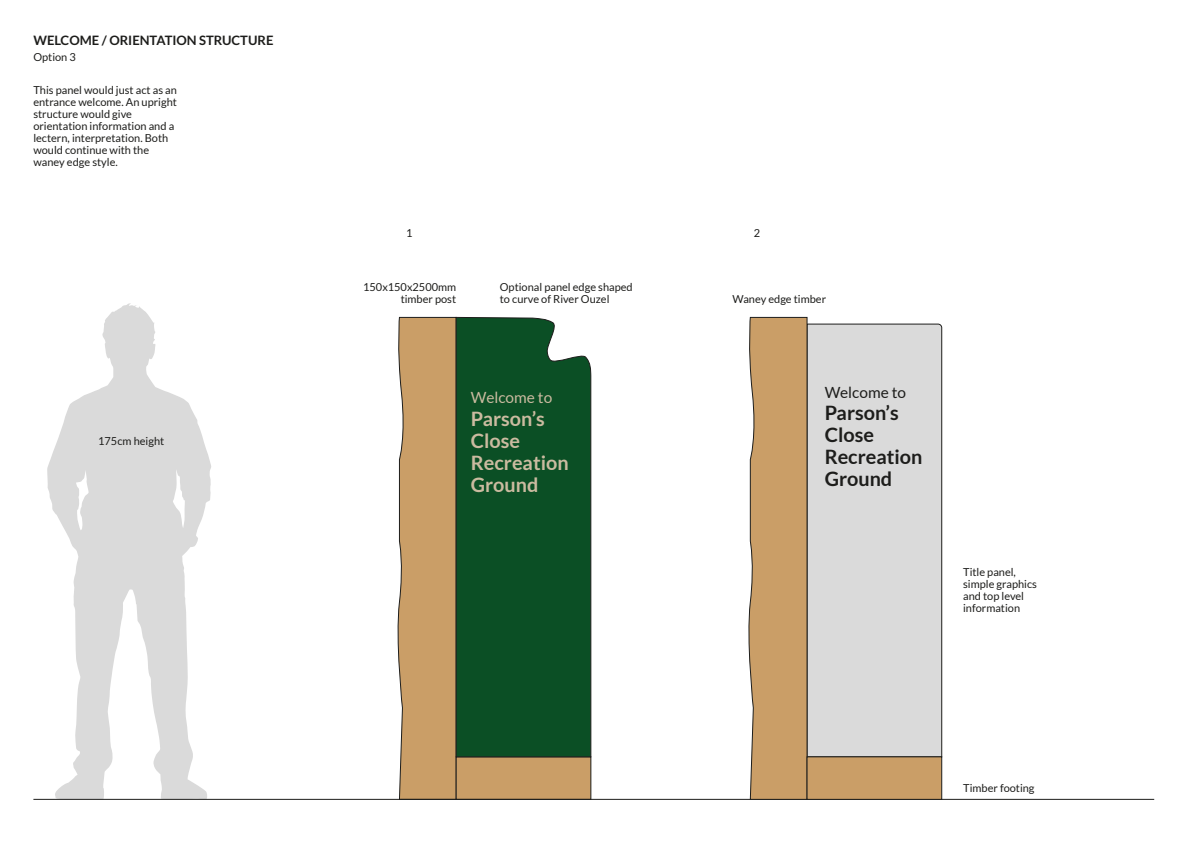
<style>
.page{position:relative;width:1191px;height:842px;background:#fff}
.page>*{position:absolute;margin:0;border:0;box-sizing:border-box;transform-origin:0 0}
.t1{font:700 19.8px/22px "Lato";color:#cbbba0}
.t2{font:700 19.8px/22px "Lato";color:#1d1d1b}
.t3{font:15.4px "Lato";color:#cbbba0}
.t4{font:15.4px "Lato";color:#1d1d1b}
.t5{font:700 13px "Lato";color:#1d1d1b}
.t6{font:11px/12px "Lato";color:#1d1d1b}
</style>
<div class="page">
<svg style="left:394px;top:316px;width:62px;height:483px;background:#cba474"></svg>
<div style="left:456px;top:756px;width:135px;height:44px;background:#ca9e67"></div>
<svg style="left:47px;top:303px;width:164px;height:496px;fill:#dadada"></svg>
<hr style="left:33px;top:799px;width:1121px;height:1px;background:#1d1d1b">
<div style="left:808px;top:323px;width:134px;height:433px;background:#dadada"></div>
<div style="left:455px;top:316px;width:137px;height:442px;background:#0b4f25"></div>
<svg style="left:745px;top:316px;width:63px;height:484px;background:#cca678"></svg>
<div style="left:806px;top:756px;width:136px;height:44px;background:#ca9e67;border:1px solid #1d1d1b"></div>
<p class="t5" style="left:33px;top:33px;width:241px">WELCOME / ORIENTATION STRUCTURE</p>
<p class="t6" style="left:33px;top:51px;width:44px">Option 3</p>
<p class="t6" style="left:33px;top:84px;width:145px">This panel would just act as an entrance welcome. An upright structure would give orientation information and a lectern, interpretation. Both would continue with the waney edge style.</p>
<p class="t6" style="left:98px;top:435px;width:67px">175cm height</p>
<p class="t6" style="left:406px;top:227px;width:8px">1</p>
<p class="t6" style="left:754px;top:227px;width:8px">2</p>
<p class="t6" style="left:363px;top:280px;width:94px;text-align:right">150x150x2500mm timber post</p>
<p class="t6" style="left:500px;top:280px;width:134px">Optional panel edge shaped to curve of River Ouzel</p>
<h2 class="t3" style="left:471px;top:389px;width:83px">Welcome to</h2>
<h1 class="t1" style="left:471px;top:407px;width:99px">Parson’s<br>Close<br>Recreation<br>Ground</h1>
<p class="t6" style="left:732px;top:293px;width:95px">Waney edge timber</p>
<h2 class="t4" style="left:824px;top:383px;width:83px">Welcome to</h2>
<h1 class="t2" style="left:824px;top:401px;width:99px">Parson’s<br>Close<br>Recreation<br>Ground</h1>
<p class="t6" style="left:963px;top:566px;width:75px">Title panel, simple graphics and top level information</p>
<p class="t6" style="left:963px;top:782px;width:73px">Timber footing</p>
</div>
